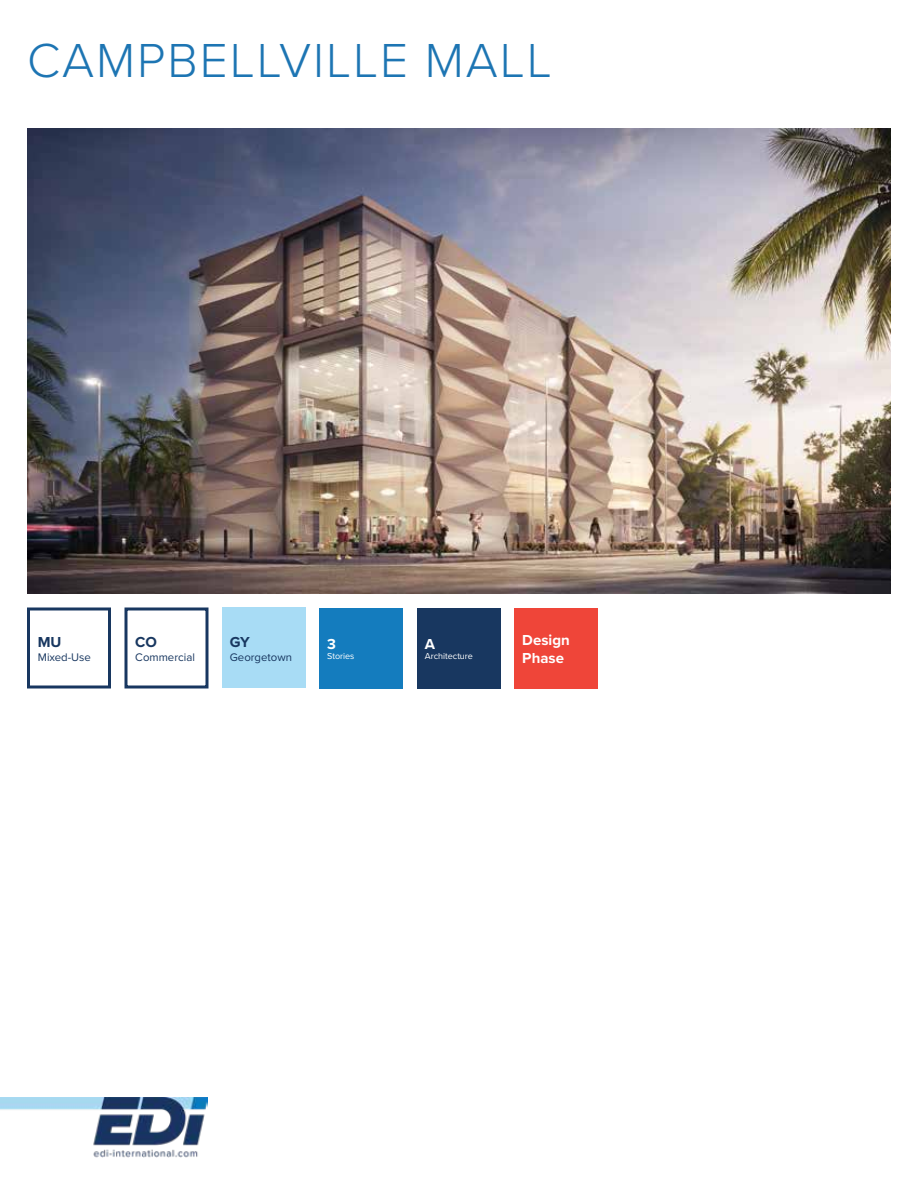
<style>
.page{position:relative;width:918px;height:1188px;background:#fff}
.page>*{position:absolute;margin:0;border:0;box-sizing:border-box;transform-origin:0 0}
.t1{font:300 49.5px "Proxima Nova";letter-spacing:.04em;color:#1d75b3}
.t2{font:700 15px/18px "Proxima Nova";color:#fff}
.t3{font:700 15px "Proxima Nova";color:#183760}
.t4{font:11.4px "Proxima Nova";color:#183760}
.t5{font:9px "Proxima Nova";color:#fff}
</style>
<div class="page">
<div style="left:320px;top:608px;width:84px;height:81px;background:#147cbe"></div>
<div style="left:124px;top:608px;width:84px;height:80px;border:3px solid #183760"></div>
<div style="left:417px;top:608px;width:84px;height:81px;background:#183760"></div>
<div style="left:27px;top:608px;width:84px;height:80px;border:3px solid #183760"></div>
<div style="left:222px;top:608px;width:84px;height:80px;background:#a8dcf5"></div>
<div style="left:514px;top:608px;width:84px;height:81px;background:#ef4539"></div>
<img style="left:0;top:1097px;width:208px;height:61px">
<img style="left:27px;top:129px;width:864px;height:465px">
<h1 class="t1" style="left:27px;top:23px;width:526px">CAMPBELLVILLE MALL</h1>
<h2 class="t3" style="left:38px;top:631px;width:25px">MU</h2>
<p class="t4" style="left:38px;top:648px;width:55px">Mixed-Use</p>
<h2 class="t3" style="left:135px;top:631px;width:23px">CO</h2>
<p class="t4" style="left:135px;top:648px;width:61px">Commercial</p>
<h2 class="t3" style="left:230px;top:631px;width:22px">GY</h2>
<p class="t4" style="left:230px;top:648px;width:64px">Georgetown</p>
<h2 class="t2" style="left:327px;top:634px;width:10px">3</h2>
<p class="t5" style="left:327px;top:650px;width:29px">Stories</p>
<h2 class="t2" style="left:425px;top:634px;width:12px">A</h2>
<p class="t5" style="left:425px;top:650px;width:50px">Architecture</p>
<h2 class="t2" style="left:522px;top:631px;width:49px">Design<br>Phase</h2>
</div>
